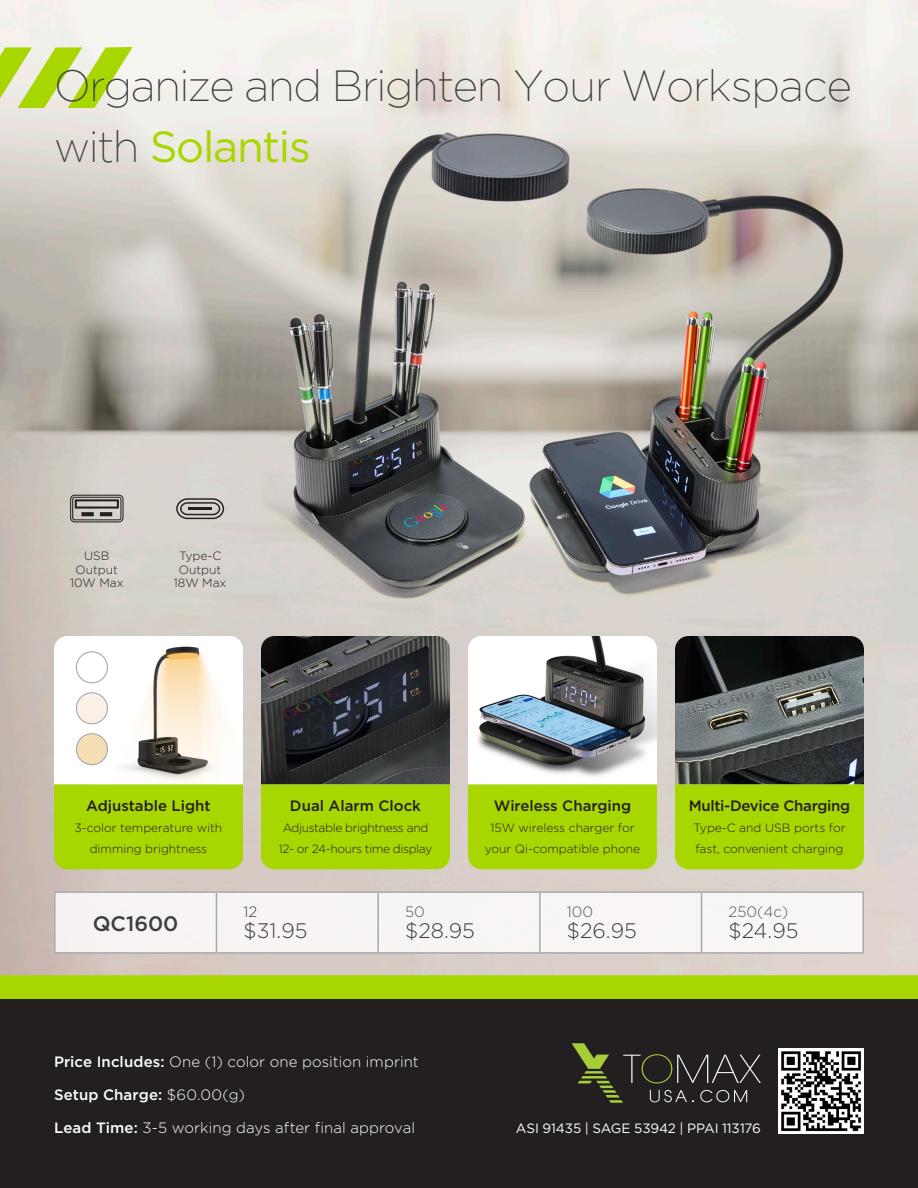
<style>
.page{position:relative;width:918px;height:1188px;background:#fff}
.page>*{position:absolute;margin:0;border:0;box-sizing:border-box;transform-origin:0 0}
.t1{font:200 43.5px "Gotham";letter-spacing:-.03em;color:#3e3e3f}
.t2{font:43.5px "Gotham";letter-spacing:-.03em;color:#a8d600}
.Full-_Column_Price{font:300 21px "Gotham";letter-spacing:-.005em;color:#3e3e3f}
.Full-_Column_Product{font:500 21px "Gotham";color:#3e3e3f}
.t3{font:300 15px "Gotham";letter-spacing:.005em;color:#fff}
.t4{font:500 15px "Gotham";color:#231f20}
.t5{font:500 15px "Gotham";letter-spacing:.01em;color:#fff}
.t6{font:500 15px "Gotham";letter-spacing:-.02em;color:#231f20}
.Full-_Column_Quantity{font:300 15px "Gotham";color:#57585a}
.Full-_Column_Quantity-2{font:300 15px "Gotham";color:#3e3e3f}
.t7{font:13.5px "Gotham";letter-spacing:-.01em;color:#fff}
.t8{font:300 12px/21px "Gotham";color:#231f20;text-align:center}
.t9{font:300 12px/21px "Gotham";letter-spacing:-.03em;color:#231f20;text-align:center}
.Icon_Feature{font:300 12px/13.5px "Gotham";color:#231f20}
.s1{font-weight:200;color:#3e3e3f}
.s2{font-weight:500}
.s3{font-weight:300}
</style>
<div class="page">
<img style="left:0;top:0;width:918px;height:975px">
<div style="left:55px;top:892px;width:808px;height:61px;background:#f7f5f4"></div>
<div style="left:180px;top:502px;width:40px;height:13px;border:1px solid #231f20;border-radius:6px"></div>
<hr style="left:189px;top:507px;width:23px;height:3px;background:#231f20">
<div style="left:176px;top:498px;width:48px;height:21px;border:1px solid #231f20;border-radius:9px"></div>
<svg style="left:70px;top:495px;width:54px;height:27px"></svg>
<svg style="left:675px;top:636px;width:189px;height:233px;background:#697c2f"></svg>
<svg style="left:261px;top:636px;width:189px;height:233px;background:#5d6f24"></svg>
<svg style="left:54px;top:636px;width:189px;height:233px"></svg>
<hr style="left:54px;top:891px;width:162px;height:2px;background:#a8a9ad">
<hr style="left:54px;top:893px;width:2px;height:59px;background:#a8a9ad">
<hr style="left:216px;top:891px;width:162px;height:2px;background:#a8a9ad">
<hr style="left:216px;top:893px;width:1px;height:59px;background:#a8a9ad">
<hr style="left:378px;top:891px;width:162px;height:2px;background:#a8a9ad">
<hr style="left:377px;top:893px;width:2px;height:59px;background:#a8a9ad">
<hr style="left:540px;top:891px;width:162px;height:2px;background:#a8a9ad">
<hr style="left:539px;top:893px;width:2px;height:59px;background:#a8a9ad">
<hr style="left:702px;top:891px;width:162px;height:2px;background:#a8a9ad">
<hr style="left:701px;top:893px;width:1px;height:59px;background:#a8a9ad">
<hr style="left:862px;top:893px;width:2px;height:59px;background:#a8a9ad">
<hr style="left:54px;top:952px;width:162px;height:2px;background:#a8a9ad">
<hr style="left:216px;top:952px;width:162px;height:2px;background:#a8a9ad">
<hr style="left:378px;top:952px;width:162px;height:2px;background:#a8a9ad">
<hr style="left:540px;top:952px;width:162px;height:2px;background:#a8a9ad">
<hr style="left:702px;top:952px;width:162px;height:2px;background:#a8a9ad">
<svg style="left:0;top:47px;width:133px;height:61px;background:#cce275"></svg>
<div style="left:76px;top:652px;width:31px;height:31px;background:#fff;border-radius:50%"></div>
<div style="left:76px;top:651px;width:32px;height:32px;border:1px solid #a8a9ad;border-radius:50%"></div>
<div style="left:76px;top:693px;width:31px;height:31px;background:#faf0e6;border-radius:50%"></div>
<div style="left:76px;top:692px;width:32px;height:32px;border:1px solid #a8a9ad;border-radius:50%"></div>
<div style="left:76px;top:734px;width:31px;height:31px;background:#f5deb4;border-radius:50%"></div>
<div style="left:76px;top:733px;width:32px;height:32px;border:1px solid #a8a9ad;border-radius:50%"></div>
<svg style="left:468px;top:636px;width:189px;height:233px"></svg>
<div style="left:0;top:999px;width:918px;height:189px;background:#231f20"></div>
<div style="left:0;top:975px;width:918px;height:24px;background:#a8d600"></div>
<img style="left:779px;top:1049px;width:85px;height:85px">
<svg style="left:572px;top:1043px;width:189px;height:60px"></svg>
<p class="t1" style="left:54px;top:62px;width:800px">Organize and Brighten Your Workspace</p>
<p class="t2" style="left:54px;top:123px;width:258px"><span class="s1">with</span> Solantis</p>
<p class="Icon_Feature" style="left:76px;top:549px;width:44px;text-align:center">USB<br>Output</p>
<p class="Icon_Feature" style="left:70px;top:576px;width:55px">10W Max</p>
<p class="Icon_Feature" style="left:179px;top:549px;width:44px">Type-C<br>Output</p>
<p class="Icon_Feature" style="left:174px;top:576px;width:54px">18W Max</p>
<p class="t4" style="left:86px;top:798px;width:126px">Adjustable Light</p>
<p class="t8" style="left:75px;top:817px;width:149px">3-color temperature with dimming brightness</p>
<p class="Full-_Column_Product" style="left:93px;top:910px;width:87px">QC1600</p>
<p class="t4" style="left:290px;top:798px;width:133px">Dual Alarm Clock</p>
<p class="t9" style="left:279px;top:817px;width:155px">Adjustable brightness and<br>12- or 24-hours time display</p>
<p class="t4" style="left:494px;top:798px;width:139px">Wireless Charging</p>
<p class="t8" style="left:485px;top:817px;width:157px">15W wireless charger for your Qi-compatible phone</p>
<p class="Full-_Column_Quantity-2" style="left:243px;top:904px;width:15px">12</p>
<p class="Full-_Column_Price" style="left:243px;top:920px;width:66px">$31.95</p>
<p class="Full-_Column_Quantity" style="left:405px;top:904px;width:21px">50</p>
<p class="Full-_Column_Price" style="left:405px;top:920px;width:71px">$28.95</p>
<p class="Full-_Column_Quantity" style="left:567px;top:904px;width:28px">100</p>
<p class="Full-_Column_Price" style="left:567px;top:920px;width:72px">$26.95</p>
<p class="t6" style="left:689px;top:798px;width:163px">Multi-Device Charging</p>
<p class="t8" style="left:693px;top:817px;width:154px;text-align:left">Type-C and USB ports for fast, convenient charging</p>
<p class="Full-_Column_Quantity" style="left:729px;top:904px;width:61px">250(4c)</p>
<p class="Full-_Column_Price" style="left:729px;top:920px;width:71px">$24.95</p>
<p class="t3" style="left:54px;top:1054px;width:366px"><span class="s2">Price Includes:</span> One (1) color one position imprint</p>
<p class="t5" style="left:54px;top:1085px;width:192px">Setup Charge: <span class="s3">$60.00(g)</span></p>
<p class="t3" style="left:54px;top:1120px;width:363px"><span class="s2">Lead Time:</span> 3-5 working days after final approval</p>
<p class="t7" style="left:516px;top:1121px;width:247px">ASI 91435 | SAGE 53942 | PPAI 113176</p>
</div>
